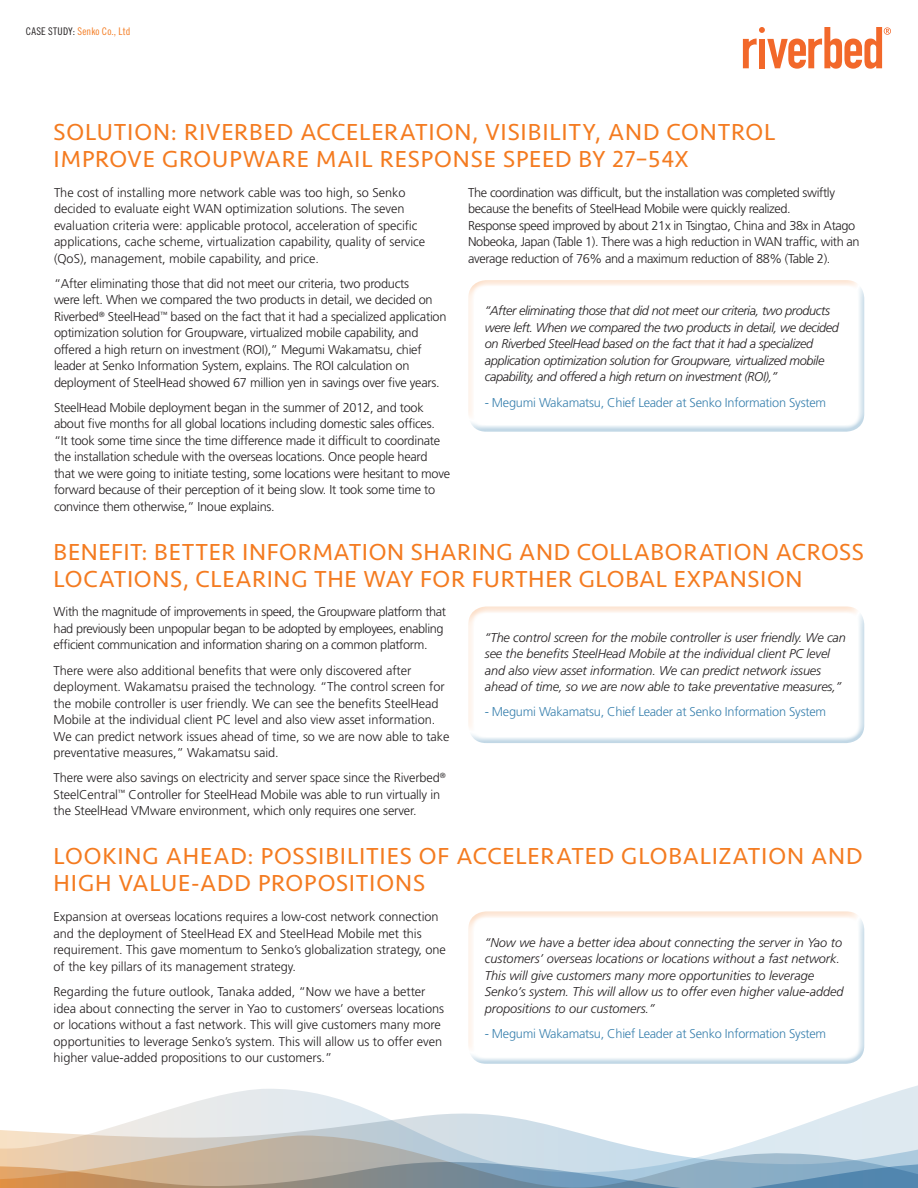
<style>
.page{position:relative;width:918px;height:1188px;background:#fff}
.page>*{position:absolute;margin:0;border:0;box-sizing:border-box;transform-origin:0 0}
.SUB_A_seravek_reg{font:24px/27px "Seravek Basic";letter-spacing:.03em;color:#f47b20}
.BODY_COPY_Fruit_Reg{font:300 12.75px/16.5px "Frutiger";letter-spacing:-.02em;color:#231f20}
.BODY_COPY_Fruit_Reg-2{font:italic 300 12.75px/16.5px "Frutiger";letter-spacing:-.01em;color:#231f20}
.BODY_COPY_Fruit_Reg-3{font:italic 300 12.75px/16.5px "Frutiger";letter-spacing:-.03em;color:#231f20}
.BODY_COPY_Fruit_Reg-4{font:300 12.75px "Frutiger";letter-spacing:-.02em;color:#3a81ae}
.t1{font:10.5px "Trade Gothic Cond Eighteen";letter-spacing:.02em;color:#f47b20}
.s1{color:#231f20}
</style>
<div class="page">
<svg style="left:166px;top:1085px;width:752px;height:26px"></svg>
<svg style="left:0;top:1111px;width:918px;height:25px"></svg>
<svg style="left:0;top:1136px;width:918px;height:26px;background:#d0d3d1"></svg>
<svg style="left:0;top:1162px;width:918px;height:26px;background:#9ca3a4"></svg>
<svg style="left:743px;top:27px;width:148px;height:42px"></svg>
<div style="left:468px;top:277px;width:397px;height:146px;background:#f47b20;opacity:.27"></div>
<div style="left:468px;top:284px;width:397px;height:148px;background:#fff"></div>
<div style="left:468px;top:603px;width:397px;height:132px;background:#f47b20;opacity:.27"></div>
<div style="left:468px;top:611px;width:397px;height:132px;background:#fff"></div>
<div style="left:468px;top:908px;width:397px;height:148px;background:#f47b20;opacity:.27"></div>
<div style="left:468px;top:916px;width:397px;height:149px;background:#fff"></div>
<p class="t1" style="left:26px;top:25px;width:106px"><span class="s1">CASE STUDY:</span> Senko Co., Ltd</p>
<p class="SUB_A_seravek_reg" style="left:54px;top:118px;width:723px">SOLUTION: RIVERBED ACCELERATION, VISIBILITY, AND CONTROL<br>IMPROVE GROUPWARE MAIL RESPONSE SPEED BY 27–54X</p>
<p class="BODY_COPY_Fruit_Reg" style="left:54px;top:184px;width:373px">The cost of installing more network cable was too high, so Senko decided to evaluate eight WAN optimization solutions. The seven evaluation criteria were: applicable protocol, acceleration of specific applications, cache scheme, virtualization capability, quality of service (QoS), management, mobile capability, and price.</p>
<p class="BODY_COPY_Fruit_Reg" style="left:54px;top:275px;width:394px">“After eliminating those that did not meet our criteria, two products<br>were left. When we compared the two products in detail, we decided on Riverbed<sup>®</sup> SteelHead<sup>™</sup> based on the fact that it had a specialized application optimization solution for Groupware, virtualized mobile capability, and offered a high return on investment (ROI),” Megumi Wakamatsu, chief leader at Senko Information System, explains. The ROI calculation on deployment of SteelHead showed 67 million yen in savings over five years.</p>
<p class="BODY_COPY_Fruit_Reg" style="left:54px;top:399px;width:398px">SteelHead Mobile deployment began in the summer of 2012, and took about five months for all global locations including domestic sales offices. “It took some time since the time difference made it difficult to coordinate the installation schedule with the overseas locations. Once people heard that we were going to initiate testing, some locations were hesitant to move forward because of their perception of it being slow. It took some time to convince them otherwise,” Inoue explains.</p>
<p class="BODY_COPY_Fruit_Reg" style="left:468px;top:184px;width:393px">The coordination was difficult, but the installation was completed swiftly because the benefits of SteelHead Mobile were quickly realized.<br>Response speed improved by about 21x in Tsingtao, China and 38x in Atago Nobeoka, Japan (Table 1). There was a high reduction in WAN traffic, with an average reduction of 76% and a maximum reduction of 88% (Table 2).</p>
<p class="BODY_COPY_Fruit_Reg-3" style="left:485px;top:303px;width:356px">“After eliminating those that did not meet our criteria, two products were left. When we compared the two products in detail, we decided on Riverbed SteelHead based on the fact that it had a specialized application optimization solution for Groupware, virtualized mobile capability, and offered a high return on investment (ROI),”</p>
<p class="BODY_COPY_Fruit_Reg-4" style="left:485px;top:395px;width:343px">- Megumi Wakamatsu, Chief Leader at Senko Information System</p>
<p class="SUB_A_seravek_reg" style="left:54px;top:538px;width:812px">BENEFIT: BETTER INFORMATION SHARING AND COLLABORATION ACROSS<br>LOCATIONS, CLEARING THE WAY FOR FURTHER GLOBAL EXPANSION</p>
<p class="BODY_COPY_Fruit_Reg" style="left:54px;top:604px;width:394px">With the magnitude of improvements in speed, the Groupware platform that had previously been unpopular began to be adopted by employees, enabling efficient communication and information sharing on a common platform.</p>
<p class="BODY_COPY_Fruit_Reg" style="left:54px;top:662px;width:398px">There were also additional benefits that were only discovered after deployment. Wakamatsu praised the technology. “The control screen for the mobile controller is user friendly. We can see the benefits SteelHead Mobile at the individual client PC level and also view asset information.<br>We can predict network issues ahead of time, so we are now able to take preventative measures,” Wakamatsu said.</p>
<p class="BODY_COPY_Fruit_Reg" style="left:54px;top:770px;width:394px">There were also savings on electricity and server space since the Riverbed<sup>®<br></sup>SteelCentral<sup>™</sup> Controller for SteelHead Mobile was able to run virtually in the SteelHead VMware environment, which only requires one server.</p>
<p class="BODY_COPY_Fruit_Reg-2" style="left:485px;top:629px;width:362px">“The control screen for the mobile controller is user friendly. We can see the benefits SteelHead Mobile at the individual client PC level and also view asset information. We can predict network issues ahead of time, so we are now able to take preventative measures,”</p>
<p class="BODY_COPY_Fruit_Reg-4" style="left:485px;top:705px;width:343px">- Megumi Wakamatsu, Chief Leader at Senko Information System</p>
<p class="SUB_A_seravek_reg" style="left:54px;top:843px;width:810px">LOOKING AHEAD: POSSIBILITIES OF ACCELERATED GLOBALIZATION AND<br>HIGH VALUE-ADD PROPOSITIONS</p>
<p class="BODY_COPY_Fruit_Reg" style="left:54px;top:909px;width:394px">Expansion at overseas locations requires a low-cost network connection and the deployment of SteelHead EX and SteelHead Mobile met this requirement. This gave momentum to Senko’s globalization strategy, one of the key pillars of its management strategy.</p>
<p class="BODY_COPY_Fruit_Reg" style="left:54px;top:983px;width:392px">Regarding the future outlook, Tanaka added, “Now we have a better idea about connecting the server in Yao to customers’ overseas locations or locations without a fast network. This will give customers many more opportunities to leverage Senko’s system. This will allow us to offer even higher value-added propositions to our customers.”</p>
<p class="BODY_COPY_Fruit_Reg-2" style="left:485px;top:934px;width:360px">“Now we have a better idea about connecting the server in Yao to customers’ overseas locations or locations without a fast network.<br>This will give customers many more opportunities to leverage Senko’s system. This will allow us to offer even higher value-added propositions to our customers.”</p>
<p class="BODY_COPY_Fruit_Reg-4" style="left:485px;top:1026px;width:343px">- Megumi Wakamatsu, Chief Leader at Senko Information System</p>
</div>
